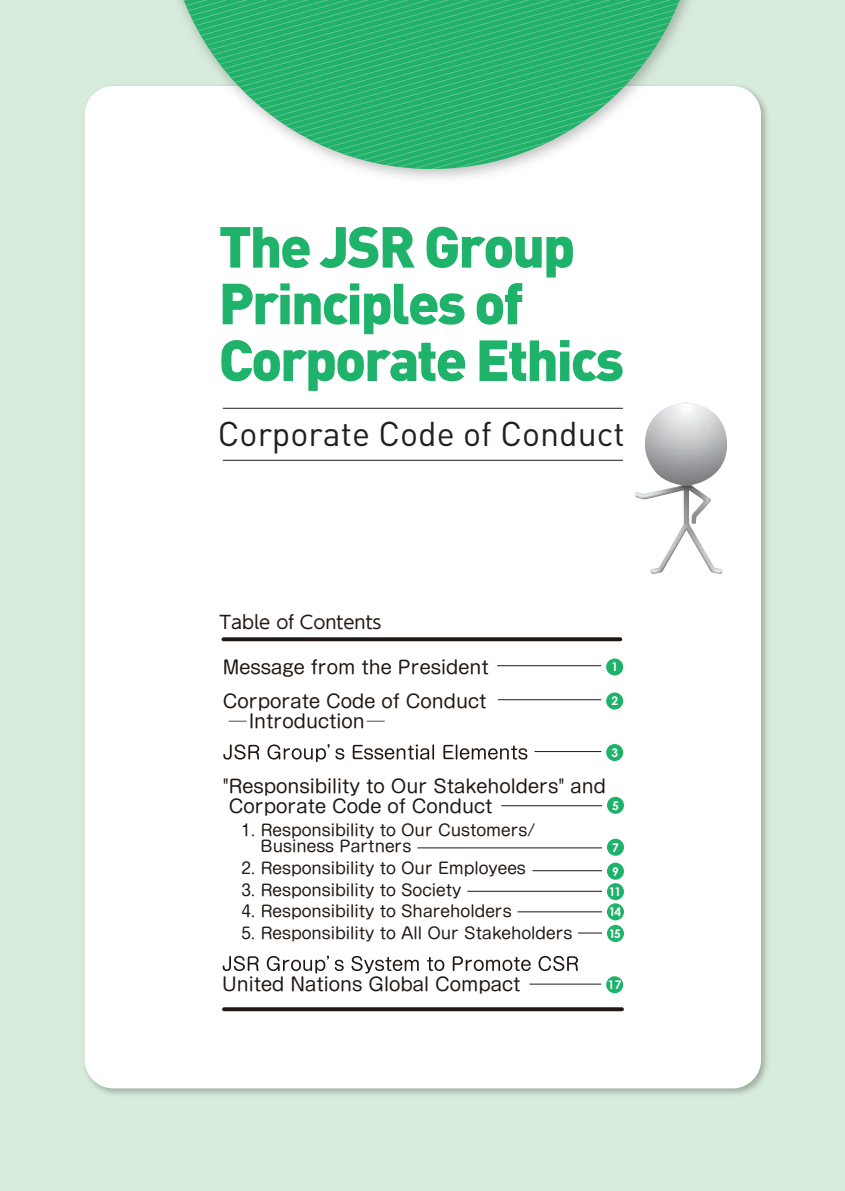
<style>
.page{position:relative;width:845px;height:1191px;background:#d8ecdd}
.page>*{position:absolute;margin:0;border:0;box-sizing:border-box;transform-origin:0 0}
.t1{font:900 57px/56.6px "DIN Pro";letter-spacing:-.04em;color:#1eb26a}
.t2{font:34px "DIN Pro";color:#231f20}
.t3{font:18px/20px "Shin M Go Pro";color:#201814}
.t4{font:18px "UD Shin Go Pro";color:#201814}
.t5{font:15.6px/16px "Shin M Go Pro";color:#201814}
.t6{font:700 12px/24px "Century Gothic";letter-spacing:-.08em;color:#fff}
</style>
<div class="page">
<div style="left:85px;top:86px;width:676px;height:1002px;background:#fff;border-radius:28px"></div>
<img style="left:634px;top:402px;width:93px;height:172px">
<img style="left:85px;top:86px;width:683px;height:111px">
<svg style="left:165px;top:0;width:533px;height:169px"></svg>
<svg style="left:184px;top:0;width:495px;height:4px"></svg>
<svg style="left:184px;top:4px;width:495px;height:6px"></svg>
<svg style="left:184px;top:10px;width:495px;height:6px"></svg>
<svg style="left:184px;top:16px;width:495px;height:5px"></svg>
<svg style="left:184px;top:21px;width:495px;height:6px"></svg>
<svg style="left:184px;top:27px;width:495px;height:6px"></svg>
<svg style="left:184px;top:33px;width:495px;height:5px"></svg>
<svg style="left:184px;top:38px;width:495px;height:6px"></svg>
<svg style="left:184px;top:44px;width:495px;height:6px"></svg>
<svg style="left:184px;top:50px;width:495px;height:5px"></svg>
<svg style="left:184px;top:55px;width:495px;height:6px"></svg>
<svg style="left:184px;top:61px;width:495px;height:6px"></svg>
<svg style="left:184px;top:67px;width:495px;height:102px"></svg>
<hr style="left:223px;top:460px;width:400px;height:1px;background:#231f20">
<hr style="left:223px;top:408px;width:400px;height:1px;background:#231f20">
<svg style="left:223px;top:637px;width:397px;height:4px;fill:#201814"></svg>
<svg style="left:224px;top:1007px;width:398px;height:4px;fill:#201814"></svg>
<hr style="left:497px;top:665px;width:104px;height:1px;background:#201814">
<hr style="left:529px;top:983px;width:72px;height:1px;background:#201814">
<hr style="left:417px;top:847px;width:185px;height:1px;background:#201814">
<hr style="left:532px;top:870px;width:70px;height:1px;background:#201814">
<hr style="left:467px;top:891px;width:135px;height:1px;background:#201814">
<hr style="left:517px;top:911px;width:85px;height:1px;background:#201814">
<svg style="left:578px;top:932px;width:24px;height:1px"></svg>
<div style="left:606px;top:658px;width:17px;height:17px;background:#1eb26a;border-radius:50%"></div>
<div style="left:606px;top:976px;width:17px;height:17px;background:#1eb26a;border-radius:50%"></div>
<div style="left:607px;top:838px;width:17px;height:17px;background:#1eb26a;border-radius:50%"></div>
<div style="left:607px;top:862px;width:17px;height:17px;background:#1eb26a;border-radius:50%"></div>
<div style="left:607px;top:883px;width:17px;height:17px;background:#1eb26a;border-radius:50%"></div>
<div style="left:607px;top:903px;width:17px;height:17px;background:#1eb26a;border-radius:50%"></div>
<div style="left:607px;top:925px;width:17px;height:17px;background:#1eb26a;border-radius:50%"></div>
<hr style="left:498px;top:699px;width:103px;height:1px;background:#201814">
<div style="left:606px;top:692px;width:17px;height:17px;background:#1eb26a;border-radius:50%"></div>
<hr style="left:534px;top:751px;width:67px;height:1px;background:#201814">
<div style="left:606px;top:744px;width:17px;height:17px;background:#1eb26a;border-radius:50%"></div>
<hr style="left:501px;top:805px;width:101px;height:1px;background:#201814">
<div style="left:607px;top:797px;width:17px;height:17px;background:#1eb26a;border-radius:50%"></div>
<svg style="left:223px;top:744px;width:304px;height:18px"></svg>
<svg style="left:223px;top:955px;width:355px;height:18px"></svg>
<h1 class="t1" style="left:219px;top:216px;width:407px">The JSR Group<br>Principles of<br>Corporate Ethics</h1>
<h2 class="t2" style="left:218px;top:410px;width:408px">Corporate Code of Conduct</h2>
<p class="t4" style="left:219px;top:607px;width:164px">Table of Contents</p>
<p class="t3" style="left:223px;top:654px;width:267px">Message from the President</p>
<p class="t3" style="left:229px;top:688px;width:259px;text-indent:-6px">Corporate Code of Conduct ─Introduction─</p>
<p class="t6" style="left:611px;top:655px;width:8px">1</p>
<p class="t6" style="left:611px;top:689px;width:8px">2</p>
<p class="t6" style="left:611px;top:740px;width:8px">3</p>
<p class="t3" style="left:229px;top:773px;width:379px;text-indent:-6px">"Responsibility to Our Stakeholders" and<br>Corporate Code of Conduct</p>
<p class="t5" style="left:260px;top:820px;width:276px;text-indent:-19px">1. Responsibility to Our Customers/<br>Business Partners</p>
<p class="t5" style="left:241px;top:880px;width:237px">3. Responsibility to Society　</p>
<p class="t6" style="left:612px;top:793px;width:8px">5</p>
<p class="t6" style="left:612px;top:835px;width:8px">7<br>9</p>
<p class="t6" style="left:609px;top:881px;width:14px;line-height:20.2px">11<br>14</p>
<p class="t6" style="left:609px;top:921px;width:14px">15</p>
<p class="t5" style="left:241px;top:858px;width:301px">2. Responsibility to Our Employees　</p>
<p class="t5" style="left:241px;top:901px;width:272px">4. Responsibility to Shareholders</p>
<p class="t5" style="left:241px;top:923px;width:333px">5. Responsibility to All Our Stakeholders</p>
<p class="t3" style="left:222px;top:971px;width:300px">United Nations Global Compact</p>
<p class="t6" style="left:608px;top:972px;width:15px">17</p>
</div>
